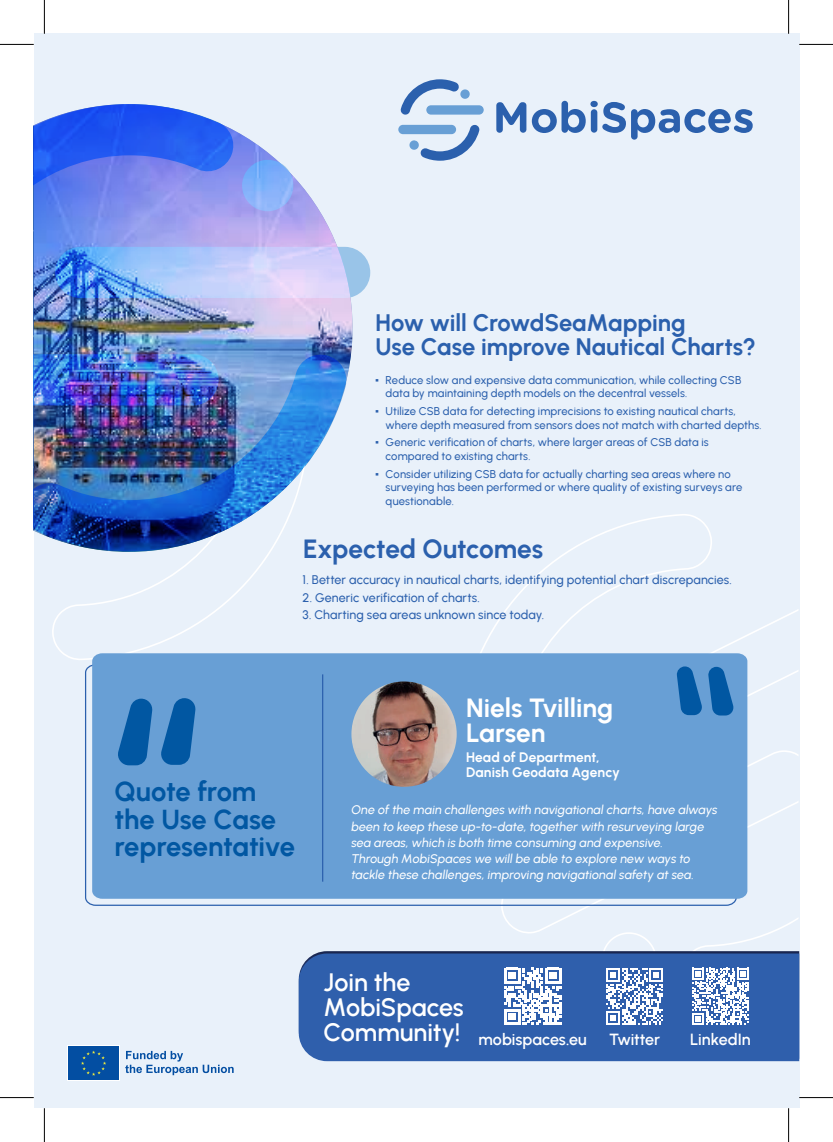
<style>
.page{position:relative;width:833px;height:1142px;background:#fff}
.page>*{position:absolute;margin:0;border:0;box-sizing:border-box;transform-origin:0 0}
.t1{font:700 27.38px/27.4px "Urbanist";letter-spacing:-.005em;color:#0157a2}
.t2{font:700 26.25px/25px "Urbanist";color:#fff}
.t3{font:700 26.25px "Urbanist";letter-spacing:-.005em;color:#2b60ad}
.t4{font:600 25.12px/25.1px "Urbanist";letter-spacing:-.005em;color:#fff}
.t5{font:700 23.75px/23.8px "Urbanist";color:#2b60ad}
.t6{font:600 16.12px "Urbanist";color:#fff}
.t7{font:700 13.75px/15px "Urbanist";letter-spacing:.005em;color:#fff}
.t8{font:italic 500 12.5px/16.2px "Urbanist";letter-spacing:.005em;color:#fff}
.t9{font:500 12.5px "Urbanist";letter-spacing:.005em;color:#2b60ad}
.t10{font:500 11.25px/13.8px "Urbanist";letter-spacing:.01em;color:#2b60ad}
.s1{font-family:"Times New Roman";font-weight:400}
</style>
<div class="page">
<div style="left:34px;top:34px;width:765px;height:1073px;background:#e9f1fa"></div>
<svg style="left:52px;top:551px;width:219px;height:109px"></svg>
<svg style="left:480px;top:514px;width:232px;height:139px"></svg>
<svg style="left:501px;top:755px;width:297px;height:178px"></svg>
<img style="left:34px;top:130px;width:318px;height:254px">
<img style="left:34px;top:354px;width:312px;height:197px">
<svg style="left:242px;top:160px;width:51px;height:51px;background:#89aff7"></svg>
<svg style="left:34px;top:104px;width:199px;height:194px;background:#6380ed"></svg>
<img style="left:34px;top:354px;width:185px;height:175px">
<svg style="left:55px;top:247px;width:315px;height:51px;background:#a4bff5"></svg>
<svg style="left:68px;top:1045px;width:52px;height:35px"></svg>
<div style="left:69px;top:1046px;width:50px;height:33px;background:#034ea2"></div>
<svg style="left:81px;top:1050px;width:25px;height:25px"></svg>
<svg style="left:125px;top:1050px;width:109px;height:24px"></svg>
<div style="left:299px;top:953px;width:500px;height:107px;background:#2f5fac"></div>
<svg style="left:504px;top:967px;width:57px;height:57px;background:#b7c7e2"></svg>
<svg style="left:602px;top:932px;width:61px;height:92px"></svg>
<svg style="left:682px;top:916px;width:116px;height:108px"></svg>
<svg style="left:85px;top:665px;width:652px;height:241px"></svg>
<div style="left:92px;top:653px;width:655px;height:245px;background:#689fd5"></div>
<img style="left:351px;top:681px;width:106px;height:105px;border-radius:53px">
<svg style="left:116px;top:698px;width:80px;height:67px;background:#2973b6"></svg>
<svg style="left:596px;top:608px;width:202px;height:147px"></svg>
<hr style="left:322px;top:674px;width:1px;height:207px;background:#2b60ad">
<svg style="left:496px;top:102px;width:30px;height:31px"></svg>
<svg style="left:532px;top:101px;width:221px;height:39px"></svg>
<svg style="left:409px;top:124px;width:71px;height:37px"></svg>
<svg style="left:400px;top:79px;width:70px;height:36px"></svg>
<div style="left:398px;top:125px;width:58px;height:9px;background:#689fd5;border-radius:5px"></div>
<div style="left:426px;top:105px;width:58px;height:10px;background:#689fd5;border-radius:5px"></div>
<hr style="left:0;top:44px;width:34px;height:1px;background:#000">
<hr style="left:799px;top:44px;width:34px;height:1px;background:#000">
<hr style="left:0;top:1097px;width:34px;height:1px;background:#000">
<hr style="left:799px;top:1097px;width:34px;height:1px;background:#000">
<hr style="left:44px;top:0;width:1px;height:34px;background:#000">
<hr style="left:44px;top:1107px;width:1px;height:34px;background:#000">
<hr style="left:788px;top:0;width:1px;height:34px;background:#000">
<hr style="left:788px;top:1107px;width:1px;height:34px;background:#000">
<h3 class="t5" style="left:375px;top:310px;width:382px">How will CrowdSeaMapping<br>Use Case improve Nautical Charts?</h3>
<p class="t10" style="left:386px;top:372px;width:357px;text-indent:-11px"><span class="s1">▪</span> Reduce slow and expensive data communication, while collecting CSB data by maintaining depth models on the decentral vessels.</p>
<p class="t10" style="left:386px;top:403px;width:377px;text-indent:-11px"><span class="s1">▪</span> Utilize CSB data for detecting imprecisions to existing nautical charts, where depth measured from sensors does not match with charted depths.</p>
<p class="t10" style="left:386px;top:435px;width:324px;text-indent:-11px"><span class="s1">▪</span> Generic verification of charts, where larger areas of CSB data is compared to existing charts.</p>
<p class="t10" style="left:386px;top:466px;width:358px;text-indent:-11px"><span class="s1">▪</span> Consider utilizing CSB data for actually charting sea areas where no surveying has been performed or where quality of existing surveys are questionable.</p>
<h2 class="t3" style="left:303px;top:530px;width:241px">Expected Outcomes</h2>
<p class="t9" style="left:303px;top:571px;width:431px">1. Better accuracy in nautical charts, identifying potential chart discrepancies.</p>
<p class="t9" style="left:303px;top:588px;width:179px">2. Generic verification of charts.</p>
<p class="t9" style="left:303px;top:606px;width:243px">3. Charting sea areas unknown since today.</p>
<h1 class="t1" style="left:115px;top:776px;width:182px">Quote from the Use Case representative</h1>
<h2 class="t2" style="left:466px;top:693px;width:149px">Niels Tvilling<br>Larsen</h2>
<p class="t7" style="left:466px;top:749px;width:156px">Head of Department,<br>Danish Geodata Agency</p>
<p class="t8" style="left:351px;top:801px;width:368px">One of the main challenges with navigational charts, have always been to keep these up-to-date, together with resurveying large sea areas, which is both time consuming and expensive.<br>Through MobiSpaces we will be able to explore new ways to tackle these challenges, improving navigational safety at sea.</p>
<h3 class="t4" style="left:323px;top:968px;width:142px">Join the<br>MobiSpaces</h3>
<h3 class="t6" style="left:323px;top:1028px;width:265px"><sup>Community!</sup> mobispaces.eu</h3>
<h3 class="t6" style="left:609px;top:1028px;width:53px">Twitter</h3>
<h3 class="t6" style="left:690px;top:1028px;width:62px">LinkedIn</h3>
</div>
